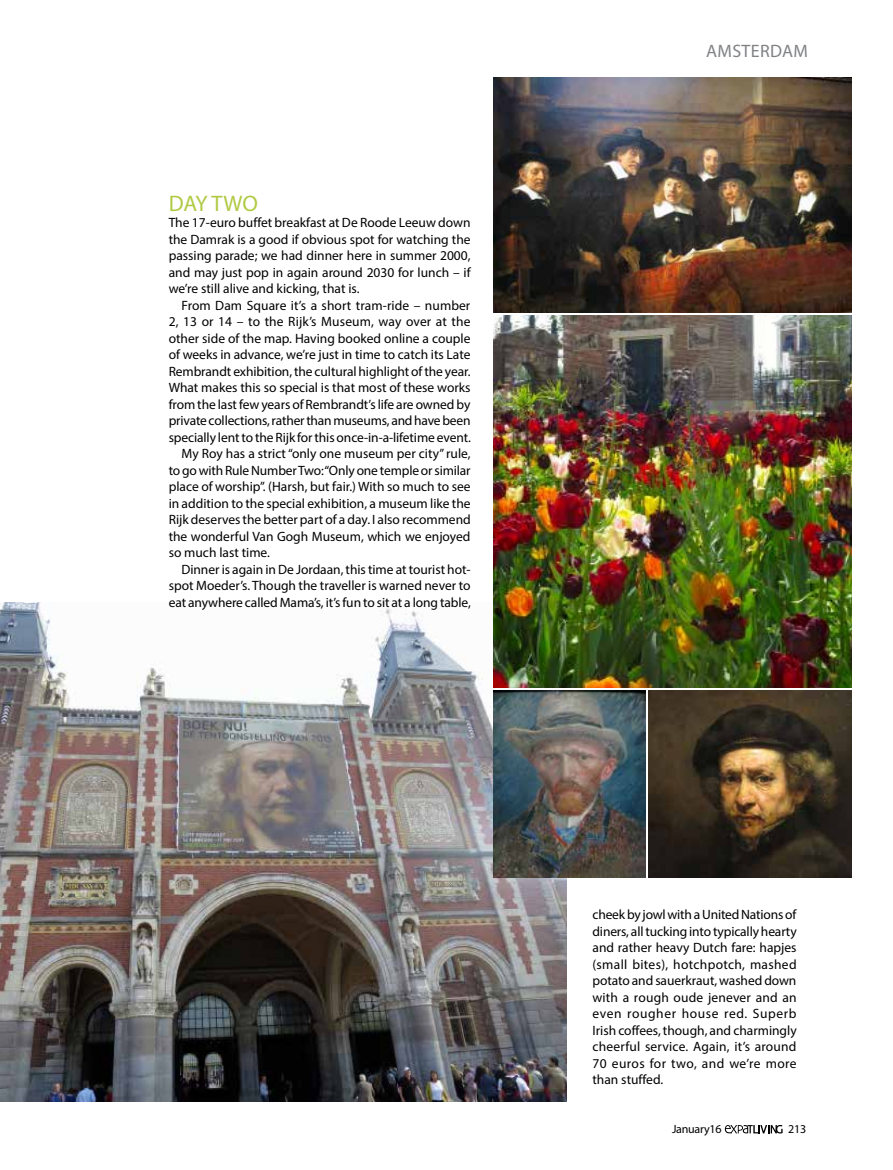
<style>
.page{position:relative;width:893px;height:1170px;background:#fff}
.page>*{position:absolute;margin:0;border:0;box-sizing:border-box;transform-origin:0 0}
.t1{font:22.5px "Myriad Pro";letter-spacing:-.005em;color:#b0ca44}
.t2{font:18px "Myriad Pro";letter-spacing:.02em;color:#808285}
.t3{font:13.5px/16.5px "Myriad Pro";color:#000;text-align:justify}
.t4{font:12px "Myriad Pro";letter-spacing:-.02em;color:#000}
</style>
<div class="page">
<svg style="left:725px;top:1125px;width:58px;height:8px"></svg>
<img style="left:0;top:602px;width:566px;height:499px">
<img style="left:648px;top:691px;width:203px;height:186px">
<img style="left:493px;top:78px;width:358px;height:234px">
<img style="left:493px;top:690px;width:152px;height:187px">
<img style="left:493px;top:315px;width:358px;height:372px">
<h1 class="t1" style="left:169px;top:189px;width:91px">DAY TWO</h1>
<p class="t3" style="left:169px;top:214px;width:303px">The 17-euro buffet breakfast at De Roode Leeuw down the Damrak is a good if obvious spot for watching the passing parade; we had dinner here in summer 2000, and may just pop in again around 2030 for lunch – if we’re still alive and kicking, that is.</p>
<p class="t3" style="left:181px;top:297px;width:290px">From Dam Square it’s a short tram-ride – number</p>
<p class="t3" style="left:169px;top:313px;width:303px">2, 13 or 14 – to the Rijk’s Museum, way over at the</p>
<p class="t3" style="left:169px;top:330px;width:303px">other side of the map. Having booked online a couple</p>
<p class="t3" style="left:169px;top:346px;width:303px">of weeks in advance, we’re just in time to catch its Late</p>
<p class="t3" style="left:169px;top:363px;width:303px">Rembrandt exhibition, the cultural highlight of the year.</p>
<p class="t3" style="left:169px;top:379px;width:303px">What makes this so special is that most of these works</p>
<p class="t3" style="left:169px;top:396px;width:303px">from the last few years of Rembrandt’s life are owned by</p>
<p class="t3" style="left:169px;top:412px;width:303px">private collections, rather than museums, and have been</p>
<p class="t3" style="left:169px;top:429px;width:304px">specially lent to the Rijk for this once-in-a-lifetime event.</p>
<p class="t3" style="left:181px;top:445px;width:291px">My Roy has a strict “only one museum per city” rule,</p>
<p class="t3" style="left:169px;top:462px;width:303px">to go with Rule Number Two: “Only one temple or similar</p>
<p class="t3" style="left:169px;top:478px;width:303px">place of worship”. (Harsh, but fair.) With so much to see</p>
<p class="t3" style="left:169px;top:495px;width:303px">in addition to the special exhibition, a museum like the</p>
<p class="t3" style="left:169px;top:511px;width:304px">Rijk deserves the better part of a day. I also recommend</p>
<p class="t3" style="left:169px;top:528px;width:303px">the wonderful Van Gogh Museum, which we enjoyed</p>
<p class="t3" style="left:169px;top:544px;width:103px">so much last time.</p>
<p class="t3" style="left:181px;top:561px;width:291px">Dinner is again in De Jordaan, this time at tourist hot-</p>
<p class="t3" style="left:169px;top:577px;width:303px">spot Moeder’s. Though the traveller is warned never to</p>
<p class="t3" style="left:169px;top:594px;width:304px">eat anywhere called Mama’s, it’s fun to sit at a long table,</p>
<h2 class="t2" style="left:706px;top:40px;width:103px">AMSTERDAM</h2>
<p class="t3" style="left:592px;top:906px;width:206px">cheek by jowl with a United Nations of diners, all tucking into typically hearty and rather heavy Dutch fare: hapjes (small bites), hotchpotch, mashed potato and sauerkraut, washed down with a rough oude jenever and an even rougher house red. Superb Irish coffees, though, and charmingly cheerful service. Again, it’s around 70 euros for two, and we’re more than stuffed.</p>
<p class="t4" style="left:672px;top:1121px;width:51px">January16</p>
<p class="t4" style="left:788px;top:1121px;width:20px">213</p>
</div>
